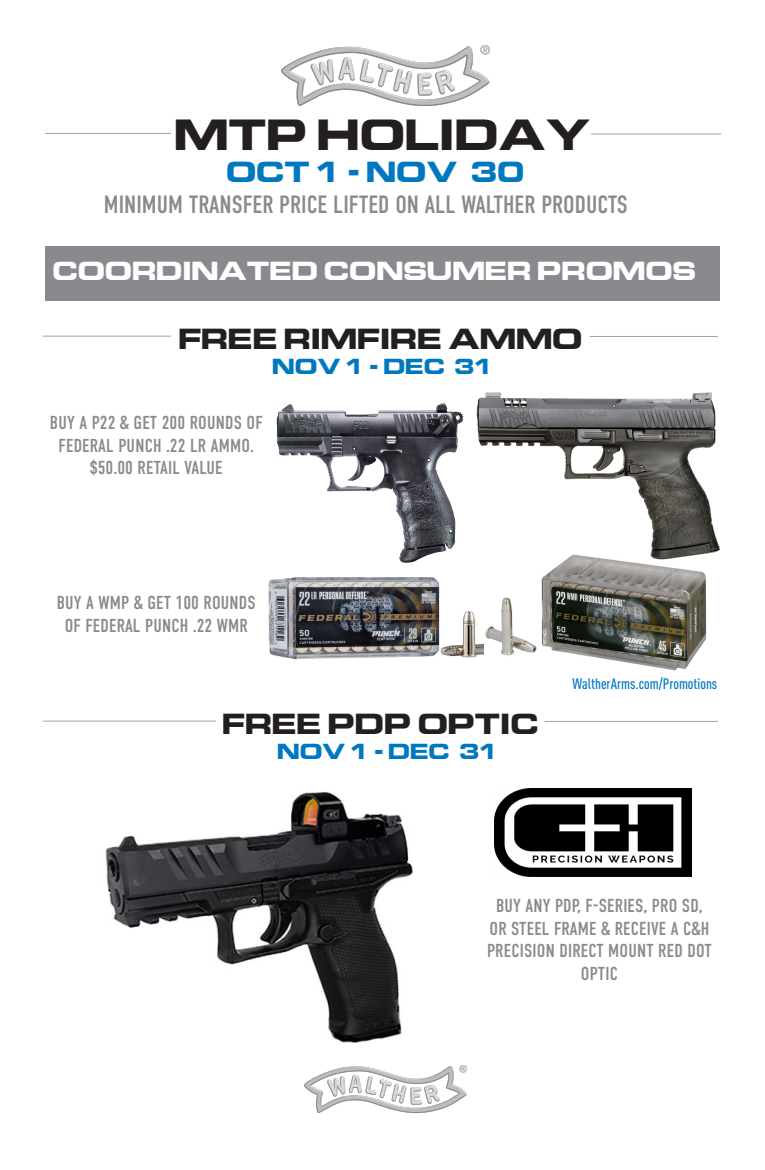
<style>
.page{position:relative;width:765px;height:1170px;background:#fff}
.page>*{position:absolute;margin:0;border:0;box-sizing:border-box;transform-origin:0 0}
.t1{font:700 37.5px "Euro Technic Ext";color:#231f20}
.t2{font:25px "DIN Condensed";color:#8a8a8e}
.t3{font:700 25px "Euro Technic Ext";color:#231f20}
.t4{font:700 25px "Euro Technic Ext";color:#0078c0}
.t5{font:700 22.5px "Euro Technic Ext";color:#fff}
.t6{font:18.75px/22.5px "DIN Condensed";letter-spacing:.01em;color:#8a8a8e;text-align:center}
.t7{font:700 18.75px "Euro Technic Ext";color:#0078c0}
.t8{font:500 15px "DIN Cond";color:#0078c0}
</style>
<div class="page">
<hr style="left:43px;top:336px;width:128px;height:1px;background:#8a8a8e">
<hr style="left:590px;top:336px;width:128px;height:1px;background:#8a8a8e">
<img style="left:305px;top:1066px;width:161px;height:47px">
<img style="left:282px;top:45px;width:207px;height:60px">
<img style="left:268px;top:577px;width:127px;height:83px">
<img style="left:485px;top:563px;width:222px;height:108px">
<img style="left:277px;top:403px;width:166px;height:91px">
<img style="left:461px;top:392px;width:259px;height:171px">
<hr style="left:43px;top:721px;width:173px;height:1px;background:#8a8a8e">
<hr style="left:545px;top:721px;width:173px;height:1px;background:#8a8a8e">
<img style="left:105px;top:792px;width:308px;height:251px">
<img style="left:495px;top:788px;width:197px;height:88px">
<hr style="left:45px;top:133px;width:126px;height:1px;background:#8a8a8e">
<hr style="left:591px;top:134px;width:130px;height:1px;background:#8a8a8e">
<div style="left:45px;top:246px;width:675px;height:55px;background:#8a8a8e"></div>
<p class="t1" style="left:174px;top:108px;width:418px">MTP HOLIDAY</p>
<p class="t4" style="left:226px;top:154px;width:300px">OCT 1 - NOV 30</p>
<p class="t2" style="left:104px;top:190px;width:526px">MINIMUM TRANSFER PRICE LIFTED ON ALL WALTHER PRODUCTS</p>
<p class="t5" style="left:52px;top:255px;width:645px">COORDINATED CONSUMER PROMOS</p>
<p class="t3" style="left:178px;top:320px;width:406px">FREE RIMFIRE AMMO</p>
<p class="t7" style="left:272px;top:353px;width:218px">NOV 1 - DEC 31</p>
<p class="t6" style="left:50px;top:412px;width:214px">BUY A P22 &amp; GET 200 ROUNDS OF<br>FEDERAL PUNCH .22 LR AMMO.</p>
<p class="t6" style="left:90px;top:457px;width:134px">$50.00 RETAIL VALUE</p>
<p class="t6" style="left:57px;top:592px;width:201px">BUY A WMP &amp; GET 100 ROUNDS<br>OF FEDERAL PUNCH .22 WMR</p>
<p class="t3" style="left:222px;top:705px;width:318px">FREE PDP OPTIC</p>
<p class="t7" style="left:277px;top:738px;width:218px">NOV 1 - DEC 31</p>
<p class="t8" style="left:572px;top:675px;width:146px">WaltherArms.com/Promotions</p>
<p class="t6" style="left:487px;top:895px;width:226px">BUY ANY PDP, F-SERIES, PRO SD,<br>OR STEEL FRAME &amp; RECEIVE A C&amp;H<br>PRECISION DIRECT MOUNT RED DOT<br>OPTIC</p>
</div>
